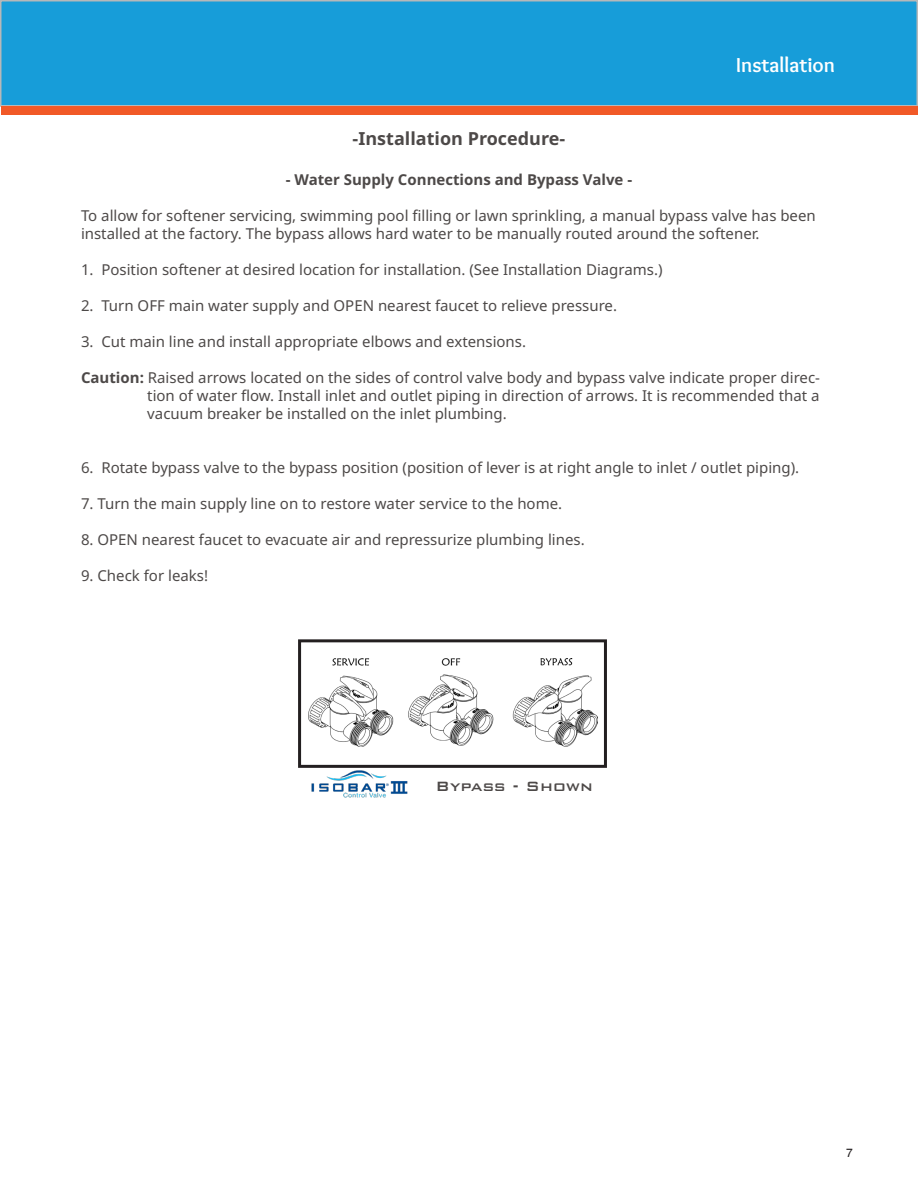
<style>
.page{position:relative;width:918px;height:1188px;background:#fff}
.page>*{position:absolute;margin:0;border:0;box-sizing:border-box;transform-origin:0 0}
.t1{font:700 21px "Overlock";color:#fff}
.t2{font:700 18px "Noto Sans";color:#4d4948}
.t3{font:500 18px "Bank Gothic BT";color:#4d4948}
.t4{font:15px/18px "Noto Sans";color:#4d4948}
.t5{font:700 15px "Noto Sans";color:#4d4948}
.t6{font:12px "Helvetica";color:#231f20}
.s1{font-weight:700}
</style>
<div class="page">
<div style="left:1px;top:1px;width:916px;height:105px;background:#179dd9"></div>
<div style="left:0;top:0;width:918px;height:106px;border:2px solid #b6b8b9"></div>
<div style="left:2px;top:106px;width:916px;height:9px;background:#f15927"></div>
<img style="left:309px;top:658px;width:289px;height:89px">
<div style="left:298px;top:639px;width:309px;height:129px;border:3px solid #231f20"></div>
<img style="left:311px;top:770px;width:97px;height:28px">
<p class="t1" style="left:736px;top:52px;width:101px">Installation</p>
<p class="t2" style="left:353px;top:129px;width:214px">-Installation Procedure-</p>
<p class="t5" style="left:286px;top:171px;width:348px">- Water Supply Connections and Bypass Valve -</p>
<p class="t4" style="left:81px;top:207px;width:736px">To allow for softener servicing, swimming pool filling or lawn sprinkling, a manual bypass valve has been installed at the factory. The bypass allows hard water to be manually routed around the softener.</p>
<p class="t4" style="left:81px;top:261px;width:583px">1. Position softener at desired location for installation. (See Installation Diagrams.)</p>
<p class="t4" style="left:81px;top:297px;width:538px">2. Turn OFF main water supply and OPEN nearest faucet to relieve pressure.</p>
<p class="t4" style="left:81px;top:333px;width:447px">3. Cut main line and install appropriate elbows and extensions.</p>
<p class="t4" style="left:81px;top:369px;width:741px;text-align:right"><span class="s1">Caution:</span> Raised arrows located on the sides of control valve body and bypass valve indicate proper direc&shy;tion of water flow. Install inlet and outlet piping in direction of arrows. It is recommended that a</p>
<p class="t4" style="left:147px;top:405px;width:361px">vacuum breaker be installed on the inlet plumbing.</p>
<p class="t4" style="left:81px;top:459px;width:720px">6. Rotate bypass valve to the bypass position (position of lever is at right angle to inlet / outlet piping).</p>
<p class="t4" style="left:81px;top:495px;width:483px">7. Turn the main supply line on to restore water service to the home.</p>
<p class="t4" style="left:81px;top:531px;width:505px">8. OPEN nearest faucet to evacuate air and repressurize plumbing lines.</p>
<p class="t4" style="left:81px;top:567px;width:129px">9. Check for leaks!</p>
<p class="t3" style="left:435px;top:776px;width:159px">Bypass - Shown</p>
<p class="t6" style="left:846px;top:1146px;width:8px">7</p>
</div>
